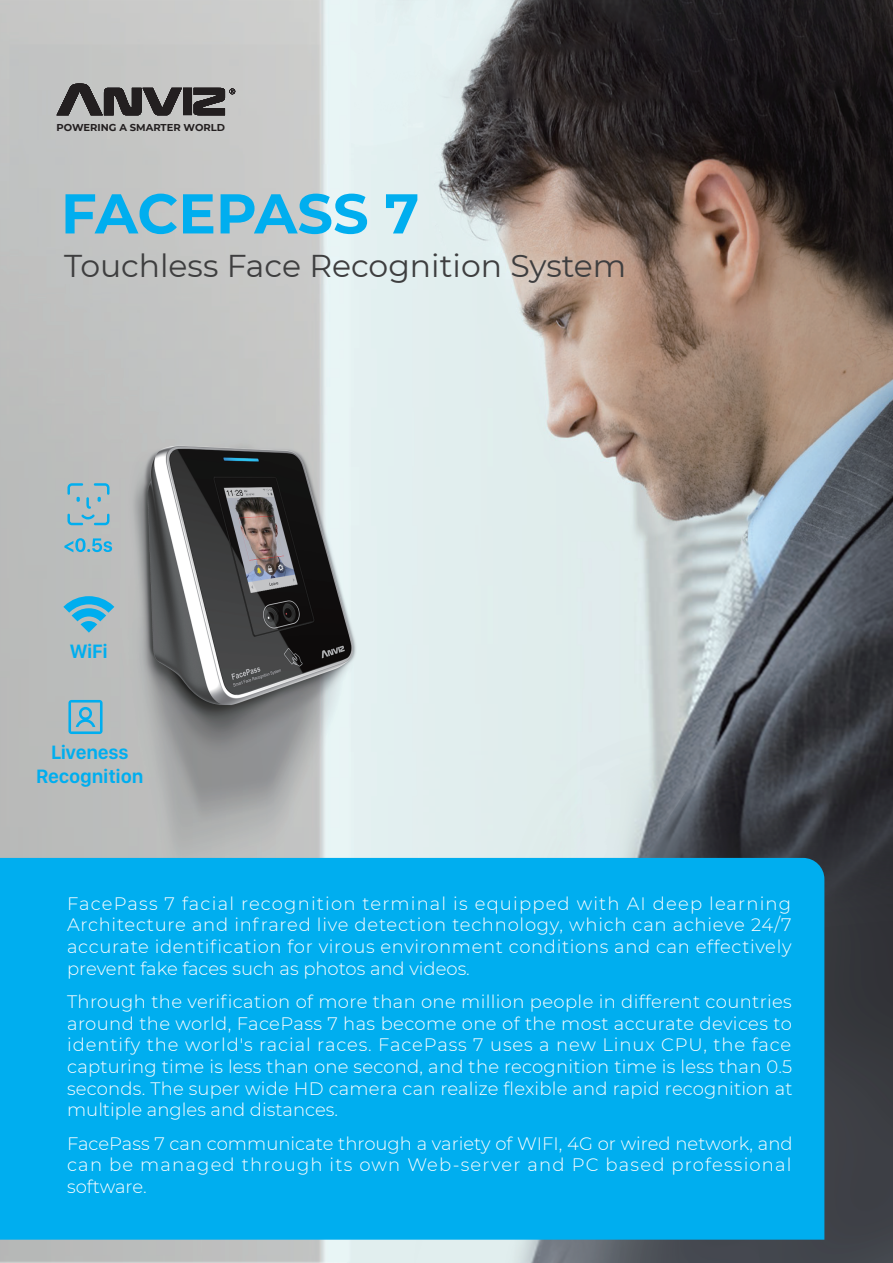
<style>
.page{position:relative;width:893px;height:1263px;background:#fff}
.page>*{position:absolute;margin:0;border:0;box-sizing:border-box;transform-origin:0 0}
.t1{font:700 55.95px "Montserrat";color:#00aeef}
.t2{font:31.5px "Montserrat";color:#3e3e3f}
.t3{font:600 20.1px/24px "SF Compact Display";letter-spacing:-.01em;color:#00aeef;text-align:center}
.t4{font:300 18px/21.6px "Montserrat";color:#fff;text-align:justify}
.t5{font:700 9.9px "Montserrat";color:#231f20}
</style>
<div class="page">
<img style="left:0;top:0;width:893px;height:1263px">
<svg style="left:63px;top:596px;width:51px;height:37px;background:#6db6d0"></svg>
<div style="left:0;top:858px;width:824px;height:382px;background:#00aeef"></div>
<svg style="left:64px;top:538px;width:48px;height:14px"></svg>
<svg style="left:67px;top:483px;width:42px;height:42px;background:#9bbac4"></svg>
<svg style="left:57px;top:84px;width:178px;height:31px;background:#686666"></svg>
<svg style="left:68px;top:700px;width:35px;height:34px"></svg>
<p class="t5" style="left:57px;top:121px;width:170px">POWERING A SMARTER WORLD</p>
<h1 class="t1" style="left:61px;top:173px;width:360px">FACEPASS 7</h1>
<h2 class="t2" style="left:64px;top:244px;width:564px">Touchless Face Recognition System</h2>
<p class="t3" style="left:70px;top:638px;width:39px">WiFi</p>
<p class="t3" style="left:36px;top:739px;width:109px">Liveness<br>Recognition</p>
<p class="t4" style="left:67px;top:892px;width:726px">FacePass 7 facial recognition terminal is equipped with AI deep learning Architecture and infrared live detection technology, which can achieve 24/7 accurate identification for virous environment conditions and can effectively prevent fake faces such as photos and videos.</p>
<p class="t4" style="left:67px;top:990px;width:727px">Through the verification of more than one million people in different countries around the world, FacePass 7 has become one of the most accurate devices to identify the world's racial races. FacePass 7 uses a new Linux CPU, the face capturing time is less than one second, and the recognition time is less than 0.5 seconds. The super wide HD camera can realize flexible and rapid recognition at multiple angles and distances.</p>
<p class="t4" style="left:67px;top:1132px;width:727px">FacePass 7 can communicate through a variety of WIFI, 4G or wired network, and can be managed through its own Web-server and PC based professional software.</p>
</div>
